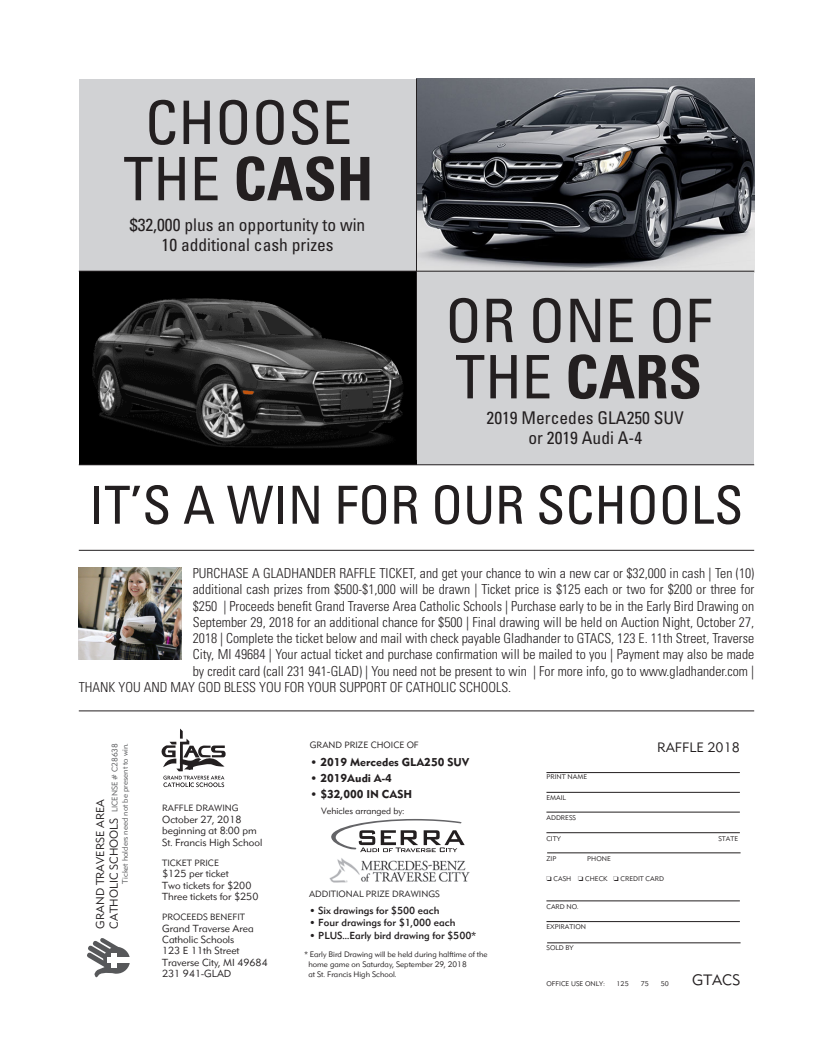
<style>
.page{position:relative;width:833px;height:1058px;background:#fff}
.page>*{position:absolute;margin:0;border:0;box-sizing:border-box;transform-origin:0 0}
.t1{font:condensed 60px/56.2px "Univers";color:#231f20;text-align:center}
.t2{font:condensed 52.5px "Univers";color:#231f20}
.t3{font:condensed 17.5px "Univers";color:#231f20}
.t4{font:300 15px "Metro Sans";color:#231f20}
.t5{font:300 condensed 13.75px "Univers";color:#231f20}
.t6{font:300 13.62px "Metro Sans";color:#231f20}
.t7{font:700 11.38px "Metro Sans";color:#231f20}
.t8{font:300 11.38px/13.6px "Metro Sans";color:#231f20}
.t9{font:300 10.25px/11.4px "Metro Sans";color:#231f20}
.t10{font:500 10.25px "Metro Sans";color:#231f20}
.t11{font:300 9.12px "Metro Sans";color:#231f20}
.t12{font:300 8px/10.2px "Metro Sans";color:#231f20}
.t13{font:300 8px/10.2px "Metro Sans";color:#57585a;text-align:right}
.t14{font:300 6.75px "Metro Sans";color:#231f20}
.s1{font-weight:700}
</style>
<div class="page">
<hr style="left:546px;top:772px;width:193px;height:1px;background:#231f20">
<hr style="left:546px;top:792px;width:193px;height:1px;background:#231f20">
<hr style="left:546px;top:811px;width:193px;height:1px;background:#231f20">
<hr style="left:546px;top:832px;width:193px;height:1px;background:#231f20">
<hr style="left:547px;top:852px;width:193px;height:1px;background:#231f20">
<hr style="left:546px;top:900px;width:193px;height:1px;background:#231f20">
<hr style="left:546px;top:921px;width:193px;height:1px;background:#231f20">
<hr style="left:547px;top:942px;width:193px;height:1px;background:#231f20">
<svg style="left:103px;top:946px;width:27px;height:27px"></svg>
<svg style="left:87px;top:938px;width:38px;height:39px"></svg>
<div style="left:107px;top:957px;width:23px;height:6px;background:#fff"></div>
<div style="left:112px;top:952px;width:5px;height:15px;background:#fff"></div>
<svg style="left:331px;top:819px;width:133px;height:33px"></svg>
<img style="left:329px;top:858px;width:141px;height:24px">
<img style="left:417px;top:79px;width:337px;height:192px">
<div style="left:79px;top:79px;width:337px;height:193px;background:#d1d2d4"></div>
<div style="left:416px;top:271px;width:338px;height:193px;background:#d1d2d4"></div>
<img style="left:79px;top:272px;width:337px;height:192px">
<hr style="left:79px;top:710px;width:675px;height:1px;background:#231f20">
<hr style="left:79px;top:550px;width:675px;height:1px;background:#231f20">
<hr style="left:79px;top:464px;width:675px;height:1px;background:#231f20">
<hr style="left:79px;top:271px;width:675px;height:1px;background:#231f20">
<hr style="left:416px;top:79px;width:1px;height:381px;background:#231f20">
<img style="left:79px;top:567px;width:102px;height:93px">
<svg style="left:161px;top:728px;width:65px;height:59px"></svg>
<p class="t1" style="left:123px;top:94px;width:252px">CHOOSE<br>THE <span class="s1">CASH</span></p>
<p class="t3" style="left:130px;top:213px;width:237px">$32,000 plus an opportunity to win</p>
<p class="t3" style="left:161px;top:233px;width:174px">10 additional cash prizes</p>
<p class="t1" style="left:445px;top:292px;width:268px;text-align:left">OR ONE OF<br>THE <span class="s1">CARS</span></p>
<p class="t3" style="left:486px;top:407px;width:199px">2019 Mercedes GLA250 SUV</p>
<p class="t3" style="left:528px;top:427px;width:115px">or 2019 Audi A-4</p>
<p class="t2" style="left:90px;top:472px;width:655px">IT’S A WIN FOR OUR SCHOOLS</p>
<p class="t5" style="left:193px;top:565px;width:563px">PURCHASE A GLADHANDER RAFFLE TICKET, and get your chance to win a new car or $32,000 in cash | Ten (10)</p>
<p class="t5" style="left:193px;top:581px;width:563px">additional cash prizes from $500-$1,000 will be drawn | Ticket price is $125 each or two for $200 or three for</p>
<p class="t5" style="left:193px;top:597px;width:563px">$250 | Proceeds benefit Grand Traverse Area Catholic Schools | Purchase early to be in the Early Bird Drawing on</p>
<p class="t5" style="left:193px;top:613px;width:563px">September 29, 2018 for an additional chance for $500 | Final drawing will be held on Auction Night, October 27,</p>
<p class="t5" style="left:193px;top:630px;width:563px">2018 | Complete the ticket below and mail with check payable Gladhander to GTACS, 123 E. 11th Street, Traverse</p>
<p class="t5" style="left:193px;top:646px;width:563px">City, MI 49684 | Your actual ticket and purchase confirmation will be mailed to you | Payment may also be made</p>
<p class="t5" style="left:193px;top:662px;width:563px">by credit card (call 231 941-GLAD) | You need not be present to win | For more info, go to www.gladhander.com |</p>
<p class="t5" style="left:79px;top:678px;width:434px">THANK YOU AND MAY GOD BLESS YOU FOR YOUR SUPPORT OF CATHOLIC SCHOOLS.</p>
<p class="t13" style="left:110px;top:883px;width:142px;rotate:-90deg">LICENSE # C28638<br>Ticket holders need not be present to win.</p>
<p class="t8" style="left:93px;top:928px;width:131px;rotate:-90deg">GRAND TRAVERSE AREA<br>CATHOLIC SCHOOLS</p>
<p class="t11" style="left:162px;top:803px;width:78px">RAFFLE DRAWING</p>
<p class="t9" style="left:162px;top:813px;width:102px">October 27, 2018 beginning at 8:00 pm<br>St. Francis High School</p>
<p class="t11" style="left:162px;top:857px;width:58px">TICKET PRICE</p>
<p class="t9" style="left:162px;top:868px;width:98px">$125 per ticket<br>Two tickets for $200<br>Three tickets for $250</p>
<p class="t11" style="left:162px;top:911px;width:84px">PROCEEDS BENEFIT</p>
<p class="t9" style="left:162px;top:922px;width:107px">Grand Traverse Area<br>Catholic Schools<br>123 E 11th Street<br>Traverse City, MI 49684<br>231 941-GLAD</p>
<p class="t11" style="left:310px;top:739px;width:110px">GRAND PRIZE CHOICE OF</p>
<p class="t7" style="left:310px;top:754px;width:161px">• 2019 Mercedes GLA250 SUV</p>
<p class="t7" style="left:310px;top:770px;width:83px">• 2019Audi A-4</p>
<p class="t7" style="left:310px;top:786px;width:104px">• $32,000 IN CASH</p>
<p class="t11" style="left:321px;top:805px;width:85px">Vehicles arranged by:</p>
<p class="t11" style="left:309px;top:888px;width:132px">ADDITIONAL PRIZE DRAWINGS</p>
<p class="t10" style="left:309px;top:904px;width:132px">• Six drawings for $500 each</p>
<p class="t10" style="left:309px;top:916px;width:148px">• Four drawings for $1,000 each</p>
<p class="t10" style="left:309px;top:929px;width:168px">• PLUS...Early bird drawing for $500*</p>
<p class="t12" style="left:308px;top:949px;width:181px;text-indent:-4px">* Early Bird Drawing will be held during halftime of the home game on Saturday, September 29, 2018<br>at St. Francis High School.</p>
<p class="t6" style="left:657px;top:739px;width:84px">RAFFLE 2018</p>
<p class="t14" style="left:546px;top:773px;width:42px">PRINT NAME</p>
<p class="t14" style="left:546px;top:793px;width:21px">EMAIL</p>
<p class="t14" style="left:546px;top:813px;width:31px">ADDRESS</p>
<p class="t14" style="left:546px;top:834px;width:16px">CITY</p>
<p class="t14" style="left:718px;top:834px;width:21px">STATE</p>
<p class="t14" style="left:546px;top:854px;width:11px">ZIP</p>
<p class="t14" style="left:587px;top:854px;width:25px">PHONE</p>
<p class="t14" style="left:546px;top:875px;width:119px">□ CASH □ CHECK □ CREDIT CARD</p>
<p class="t14" style="left:546px;top:902px;width:34px">CARD NO.</p>
<p class="t14" style="left:546px;top:922px;width:41px">EXPIRATION</p>
<p class="t14" style="left:546px;top:943px;width:29px">SOLD BY</p>
<p class="t14" style="left:546px;top:980px;width:60px">OFFICE USE ONLY:</p>
<p class="t14" style="left:616px;top:980px;width:14px">125</p>
<p class="t14" style="left:640px;top:980px;width:10px">75</p>
<p class="t14" style="left:660px;top:980px;width:10px">50</p>
<p class="t4" style="left:692px;top:971px;width:50px">GTACS</p>
</div>
